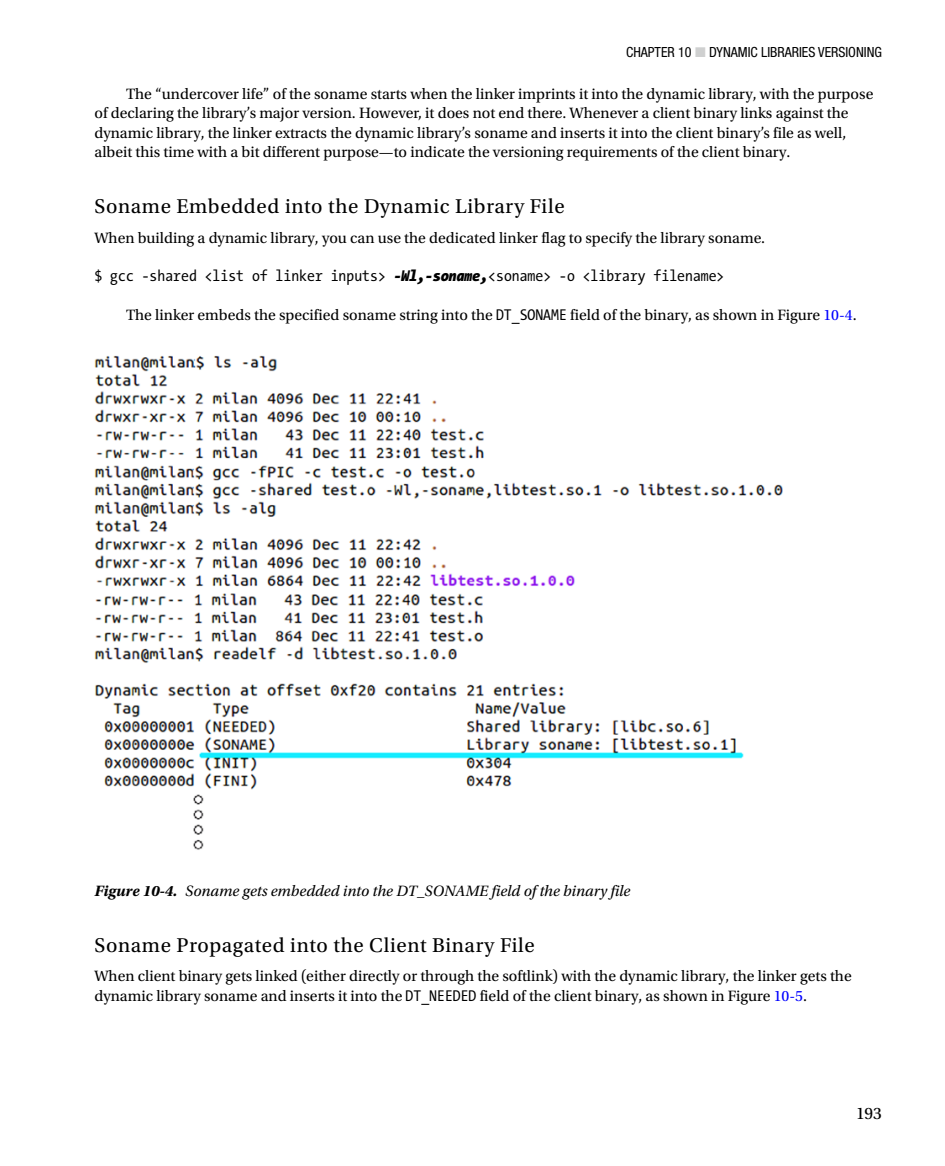
<style>
.page{position:relative;width:945px;height:1166px;background:#fff}
.page>*{position:absolute;margin:0;border:0;box-sizing:border-box;transform-origin:0 0}
.t1{font:21px "Utopia Std";letter-spacing:.03em;color:#000}
.t2{font:17.5px "Utopia Std";color:#000}
.t3{font:15.75px/19.2px "Utopia Std";color:#000}
.t4{font:15.75px "The Sans Mono Con Normal";color:#000}
.t5{font:italic 15.75px "Utopia Std";color:#000}
.t6{font:condensed 14px "Helvetica Neue";color:#000}
.s1{color:#cfd0d0}
.s2{font-family:"The Sans Mono Con";font-weight:900;font-style:italic}
.s3{font-family:"The Sans Mono Con Normal"}
.s4{color:#00f}
.s5{font-weight:700}
</style>
<div class="page">
<img style="left:94px;top:355px;width:689px;height:495px">
<p class="t6" style="left:626px;top:44px;width:257px">CHAPTER 10 <span class="s1">■</span> DYNAMIC LIBRARIES VERSIONING</p>
<p class="t3" style="left:94px;top:85px;width:780px;text-indent:32px">The “undercover life” of the soname starts when the linker imprints it into the dynamic library, with the purpose of declaring the library’s major version. However, it does not end there. Whenever a client binary links against the dynamic library, the linker extracts the dynamic library’s soname and inserts it into the client binary’s file as well, albeit this time with a bit different purpose—to indicate the versioning requirements of the client binary.</p>
<h1 class="t1" style="left:94px;top:195px;width:472px">Soname Embedded into the Dynamic Library File</h1>
<p class="t3" style="left:94px;top:228px;width:672px">When building a dynamic library, you can use the dedicated linker flag to specify the library soname.</p>
<p class="t4" style="left:94px;top:268px;width:631px">$ gcc -shared &lt;list of linker inputs&gt; <span class="s2">-Wl,-soname,</span>&lt;soname&gt; -o &lt;library filename&gt;</p>
<p class="t3" style="left:126px;top:305px;width:732px">The linker embeds the specified soname string into the <span class="s3">DT_SONAME</span> field of the binary, as shown in Figure <span class="s4">10-4</span>.</p>
<p class="t5" style="left:94px;top:881px;width:537px"><span class="s5">Figure 10-4.</span> Soname gets embedded into the DT_SONAME field of the binary file</p>
<h1 class="t1" style="left:94px;top:933px;width:442px">Soname Propagated into the Client Binary File</h1>
<p class="t3" style="left:94px;top:966px;width:759px">When client binary gets linked (either directly or through the softlink) with the dynamic library, the linker gets the dynamic library soname and inserts it into the <span class="s3">DT_NEEDED</span> field of the client binary, as shown in Figure <span class="s4">10-5</span>.</p>
<p class="t2" style="left:856px;top:1103px;width:27px">193</p>
</div>
